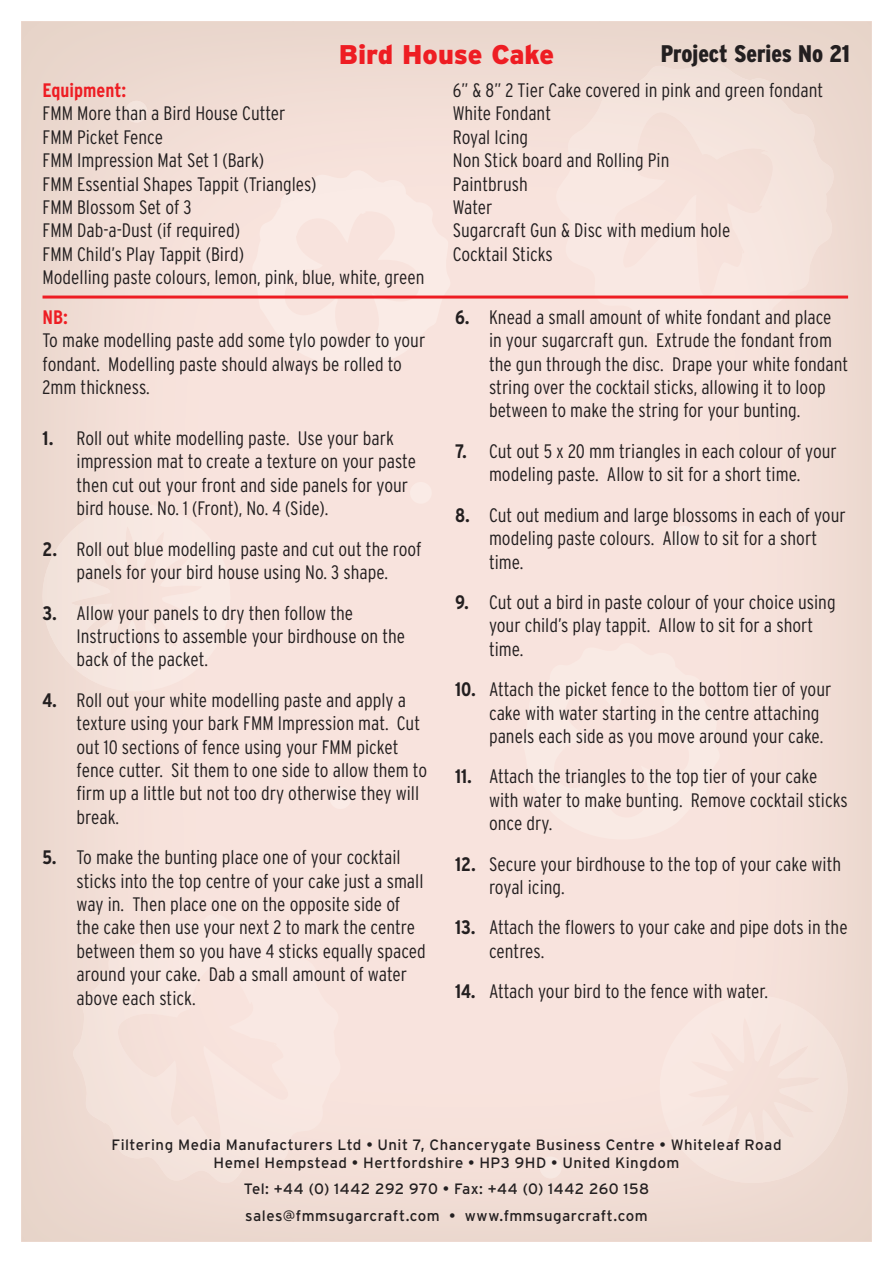
<style>
.page{position:relative;width:893px;height:1263px;background:#fff}
.page>*{position:absolute;margin:0;border:0;box-sizing:border-box;transform-origin:0 0}
.t1{font:900 27px "Interstate";letter-spacing:-.005em;color:#ee1d23}
.t2{font:900 condensed 24px "Interstate";letter-spacing:-.005em;color:#231f20}
.t3{font:300 condensed 19.5px/23.4px "Interstate";color:#231f20}
.t4{font:700 condensed 19.5px "Interstate";color:#ee1d23}
.t5{font:15px/18px "Interstate";letter-spacing:.03em;color:#231f20;text-align:center}
.s1{font-weight:700}
</style>
<div class="page">
<div style="left:521px;top:643px;width:199px;height:196px;background:#f8e4de"></div>
<hr style="left:43px;top:296px;width:805px;height:3px;background:#ee1d23">
<p class="t1" style="left:339px;top:39px;width:217px">Bird House Cake</p>
<p class="t2" style="left:661px;top:40px;width:191px">Project Series No 21</p>
<p class="t4" style="left:43px;top:79px;width:85px">Equipment:</p>
<p class="t3" style="left:43px;top:102px;width:244px">FMM More than a Bird House Cutter</p>
<p class="t3" style="left:43px;top:125px;width:122px">FMM Picket Fence</p>
<p class="t3" style="left:43px;top:148px;width:223px">FMM Impression Mat Set 1 (Bark)</p>
<p class="t3" style="left:43px;top:172px;width:275px">FMM Essential Shapes Tappit (Triangles)</p>
<p class="t3" style="left:43px;top:195px;width:151px">FMM Blossom Set of 3</p>
<p class="t3" style="left:43px;top:219px;width:199px">FMM Dab-a-Dust (if required)</p>
<p class="t3" style="left:43px;top:242px;width:203px">FMM Child’s Play Tappit (Bird)</p>
<p class="t3" style="left:43px;top:265px;width:383px">Modelling paste colours, lemon, pink, blue, white, green</p>
<p class="t4" style="left:43px;top:306px;width:27px">NB:</p>
<p class="t3" style="left:43px;top:328px;width:384px">To make modelling paste add some tylo powder to your fondant. Modelling paste should always be rolled to<br>2mm thickness.</p>
<p class="t3" style="left:77px;top:426px;width:341px;text-indent:-34px"><span class="s1">1.</span> Roll out white modelling paste. Use your bark impression mat to create a texture on your paste then cut out your front and side panels for your bird house. No. 1 (Front), No. 4 (Side).</p>
<p class="t3" style="left:43px;top:537px;width:380px;text-align:center"><span class="s1">2.</span> Roll out blue modelling paste and cut out the roof panels for your bird house using No. 3 shape.</p>
<p class="t3" style="left:77px;top:601px;width:330px;text-indent:-34px"><span class="s1">3.</span> Allow your panels to dry then follow the<br>Instructions to assemble your birdhouse on the back of the packet.</p>
<p class="t3" style="left:77px;top:688px;width:352px;text-indent:-34px"><span class="s1">4.</span> Roll out your white modelling paste and apply a texture using your bark FMM Impression mat. Cut out 10 sections of fence using your FMM picket fence cutter. Sit them to one side to allow them to firm up a little but not too dry otherwise they will break.</p>
<p class="t3" style="left:77px;top:845px;width:351px;text-indent:-34px"><span class="s1">5.</span> To make the bunting place one of your cocktail sticks into the top centre of your cake just a small way in. Then place one on the opposite side of the cake then use your next 2 to mark the centre between them so you have 4 sticks equally spaced around your cake. Dab a small amount of water above each stick.</p>
<p class="t3" style="left:453px;top:78px;width:372px">6” &amp; 8” 2 Tier Cake covered in pink and green fondant</p>
<p class="t3" style="left:453px;top:102px;width:100px">White Fondant</p>
<p class="t3" style="left:453px;top:125px;width:77px">Royal Icing</p>
<p class="t3" style="left:453px;top:148px;width:218px">Non Stick board and Rolling Pin</p>
<p class="t3" style="left:453px;top:172px;width:77px">Paintbrush</p>
<p class="t3" style="left:453px;top:195px;width:41px">Water</p>
<p class="t3" style="left:453px;top:219px;width:279px">Sugarcraft Gun &amp; Disc with medium hole</p>
<p class="t3" style="left:453px;top:242px;width:102px">Cocktail Sticks</p>
<p class="t3" style="left:489px;top:305px;width:361px;text-indent:-34px"><span class="s1">6.</span> Knead a small amount of white fondant and place in your sugarcraft gun. Extrude the fondant from the gun through the disc. Drape your white fondant string over the cocktail sticks, allowing it to loop between to make the string for your bunting.</p>
<p class="t3" style="left:455px;top:439px;width:383px;text-align:center"><span class="s1">7.</span> Cut out 5 x 20 mm triangles in each colour of your modeling paste. Allow to sit for a short time.</p>
<p class="t3" style="left:489px;top:503px;width:358px;text-indent:-34px"><span class="s1">8.</span> Cut out medium and large blossoms in each of your modeling paste colours. Allow to sit for a short time.</p>
<p class="t3" style="left:489px;top:590px;width:348px;text-indent:-34px"><span class="s1">9.</span> Cut out a bird in paste colour of your choice using your child’s play tappit. Allow to sit for a short time.</p>
<p class="t3" style="left:489px;top:677px;width:344px;text-indent:-34px"><span class="s1">10.</span> Attach the picket fence to the bottom tier of your cake with water starting in the centre attaching panels each side as you move around your cake.</p>
<p class="t3" style="left:489px;top:765px;width:360px;text-indent:-34px"><span class="s1">11.</span> Attach the triangles to the top tier of your cake with water to make bunting. Remove cocktail sticks once dry.</p>
<p class="t3" style="left:489px;top:852px;width:354px;text-indent:-34px"><span class="s1">12.</span> Secure your birdhouse to the top of your cake with royal icing.</p>
<p class="t3" style="left:489px;top:916px;width:360px;text-indent:-34px"><span class="s1">13.</span> Attach the flowers to your cake and pipe dots in the centres.</p>
<p class="t3" style="left:455px;top:979px;width:315px"><span class="s1">14.</span> Attach your bird to the fence with water.</p>
<p class="t5" style="left:111px;top:1135px;width:672px">Filtering Media Manufacturers Ltd • Unit 7, Chancerygate Business Centre • Whiteleaf Road<br>Hemel Hempstead • Hertfordshire • HP3 9HD • United Kingdom</p>
<p class="t5" style="left:244px;top:1180px;width:407px">Tel: +44 (0) 1442 292 970 • Fax: +44 (0) 1442 260 158</p>
<p class="t5" style="left:245px;top:1206px;width:404px">sales@fmmsugarcraft.com • www.fmmsugarcraft.com</p>
</div>
